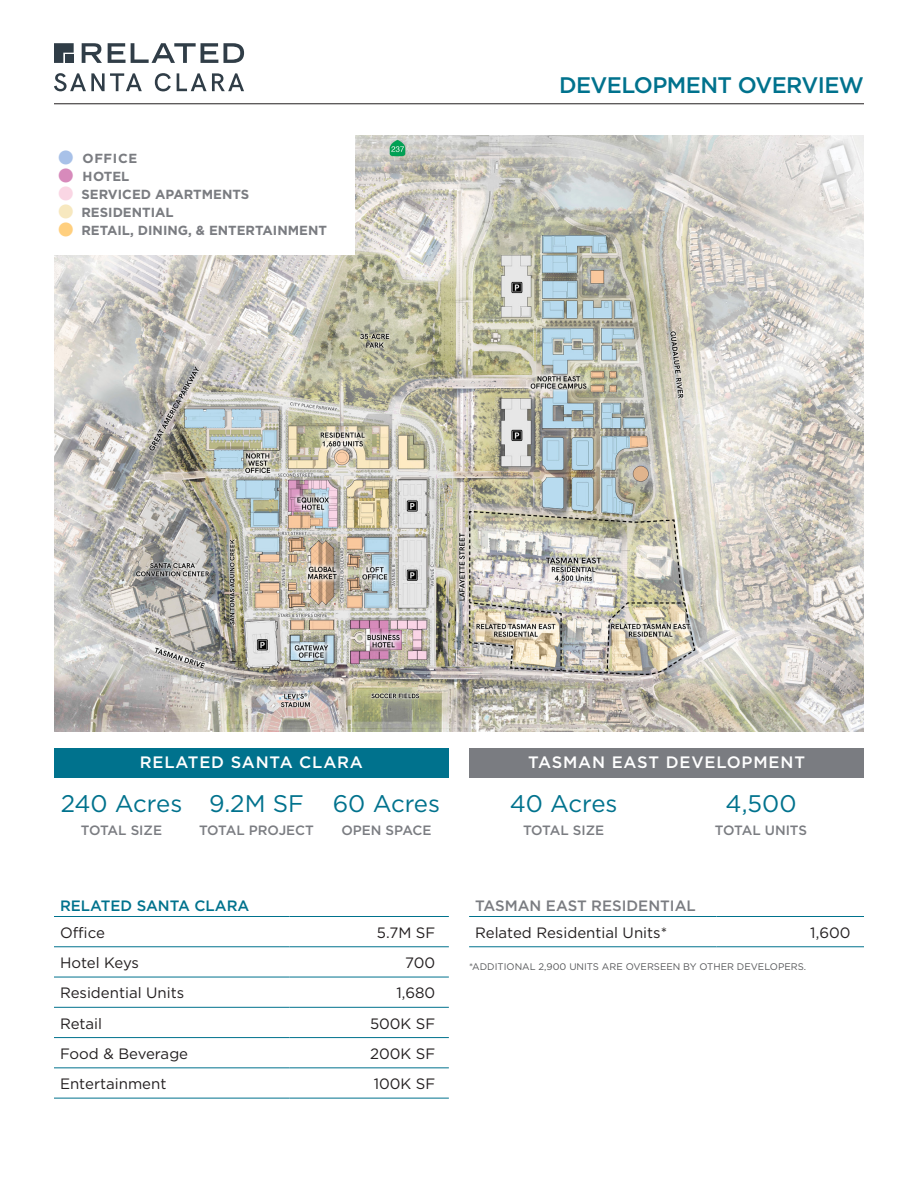
<style>
.page{position:relative;width:918px;height:1188px;background:#fff}
.page>*{position:absolute;margin:0;border:0;box-sizing:border-box;transform-origin:0 0}
.t1{font:24px "Gotham HTF";color:#00728d}
.t2{font:500 22.5px "Gotham HTF";letter-spacing:-.025em;color:#00728d}
.Paragraph_Style_1{font:500 16.5px "Gotham HTF";letter-spacing:.05em;color:#fff}
.t3{font:15px "Gotham HTF";color:#231f20}
.Paragraph_Style_1-2{font:500 15px "Gotham HTF";color:#7a7c81}
.Paragraph_Style_1-3{font:500 15px "Gotham HTF";color:#00728d}
.t4{font:500 13.5px "Gotham HTF";color:#7a7c81}
.t5{font:700 13.2px "Gotham HTF";color:#7a7c81}
.Paragraph_Style_1-4{font:9.6px "Gotham HTF";color:#57585a}
.s1{font-size:46.95px;color:#a8c1e8}
.s2{font-size:46.95px;color:#d78abb}
.s3{font-size:46.95px;color:#fad6e4}
.s4{font-size:46.95px;color:#f7e8bf}
.s5{font-size:46.95px;color:#ffcf7e}
</style>
<div class="page">
<hr style="left:54px;top:104px;width:810px;height:1px;background:#231f20">
<svg style="left:54px;top:43px;width:20px;height:20px"></svg>
<svg style="left:82px;top:43px;width:20px;height:20px"></svg>
<svg style="left:108px;top:43px;width:136px;height:20px"></svg>
<svg style="left:54px;top:73px;width:88px;height:18px"></svg>
<svg style="left:155px;top:73px;width:16px;height:18px"></svg>
<svg style="left:177px;top:73px;width:67px;height:18px"></svg>
<img style="left:54px;top:135px;width:810px;height:596px">
<div style="left:54px;top:135px;width:300px;height:119px;background:#fff"></div>
<div style="left:54px;top:748px;width:395px;height:30px;background:#00728d"></div>
<div style="left:469px;top:748px;width:395px;height:30px;background:#7a7c81"></div>
<hr style="left:54px;top:916px;width:235px;height:1px;background:#00728d">
<hr style="left:289px;top:916px;width:160px;height:1px;background:#00728d">
<hr style="left:54px;top:947px;width:235px;height:1px;background:#00728d">
<hr style="left:289px;top:947px;width:160px;height:1px;background:#00728d">
<hr style="left:54px;top:977px;width:235px;height:1px;background:#00728d">
<hr style="left:289px;top:977px;width:160px;height:1px;background:#00728d">
<hr style="left:54px;top:1007px;width:235px;height:1px;background:#00728d">
<hr style="left:289px;top:1007px;width:160px;height:1px;background:#00728d">
<hr style="left:54px;top:1037px;width:235px;height:1px;background:#00728d">
<hr style="left:289px;top:1037px;width:160px;height:1px;background:#00728d">
<hr style="left:54px;top:1068px;width:235px;height:1px;background:#00728d">
<hr style="left:289px;top:1068px;width:160px;height:1px;background:#00728d">
<hr style="left:54px;top:1098px;width:235px;height:1px;background:#00728d">
<hr style="left:289px;top:1098px;width:160px;height:1px;background:#00728d">
<hr style="left:469px;top:916px;width:247px;height:1px;background:#00728d">
<hr style="left:716px;top:916px;width:148px;height:1px;background:#00728d">
<hr style="left:469px;top:947px;width:247px;height:1px;background:#00728d">
<hr style="left:716px;top:947px;width:148px;height:1px;background:#00728d">
<p class="t5" style="left:54px;top:150px;width:85px"><span class="s1">•</span> OFFICE</p>
<p class="t5" style="left:54px;top:168px;width:77px"><span class="s2">•</span> HOTEL</p>
<p class="t5" style="left:54px;top:186px;width:197px"><span class="s3">•</span> SERVICED APARTMENTS</p>
<p class="t5" style="left:54px;top:204px;width:121px"><span class="s4">•</span> RESIDENTIAL</p>
<p class="t5" style="left:54px;top:222px;width:274px"><span class="s5">•</span> RETAIL, DINING, &amp; ENTERTAINMENT</p>
<h2 class="t2" style="left:559px;top:72px;width:306px">DEVELOPMENT OVERVIEW</h2>
<p class="Paragraph_Style_1" style="left:140px;top:753px;width:225px">RELATED SANTA CLARA</p>
<p class="t1" style="left:61px;top:790px;width:123px">240 Acres</p>
<p class="t1" style="left:209px;top:790px;width:96px">9.2M SF</p>
<p class="t1" style="left:333px;top:790px;width:109px">60 Acres</p>
<p class="t4" style="left:81px;top:823px;width:83px">TOTAL SIZE</p>
<p class="t4" style="left:199px;top:823px;width:116px">TOTAL PROJECT</p>
<p class="t4" style="left:341px;top:823px;width:92px">OPEN SPACE</p>
<p class="Paragraph_Style_1-3" style="left:60px;top:897px;width:191px">RELATED SANTA CLARA</p>
<p class="t3" style="left:60px;top:924px;width:46px">Office</p>
<p class="t3" style="left:377px;top:924px;width:60px">5.7M SF</p>
<p class="t3" style="left:60px;top:955px;width:81px">Hotel Keys</p>
<p class="t3" style="left:405px;top:955px;width:32px">700</p>
<p class="t3" style="left:60px;top:985px;width:126px">Residential Units</p>
<p class="t3" style="left:396px;top:985px;width:40px">1,680</p>
<p class="t3" style="left:60px;top:1015px;width:44px">Retail</p>
<p class="t3" style="left:370px;top:1015px;width:67px">500K SF</p>
<p class="t3" style="left:60px;top:1045px;width:130px">Food &amp; Beverage</p>
<p class="t3" style="left:370px;top:1045px;width:67px">200K SF</p>
<p class="t3" style="left:60px;top:1076px;width:108px">Entertainment</p>
<p class="t3" style="left:374px;top:1076px;width:63px">100K SF</p>
<p class="Paragraph_Style_1" style="left:528px;top:753px;width:279px">TASMAN EAST DEVELOPMENT</p>
<p class="t1" style="left:510px;top:790px;width:109px">40 Acres</p>
<p class="t1" style="left:726px;top:790px;width:72px">4,500</p>
<p class="t4" style="left:523px;top:823px;width:83px">TOTAL SIZE</p>
<p class="t4" style="left:715px;top:823px;width:94px">TOTAL UNITS</p>
<p class="Paragraph_Style_1-2" style="left:475px;top:897px;width:222px">TASMAN EAST RESIDENTIAL</p>
<p class="t3" style="left:475px;top:924px;width:194px">Related Residential Units*</p>
<p class="t3" style="left:810px;top:924px;width:42px">1,600</p>
<p class="Paragraph_Style_1-4" style="left:469px;top:961px;width:339px">*ADDITIONAL 2,900 UNITS ARE OVERSEEN BY OTHER DEVELOPERS.</p>
</div>
